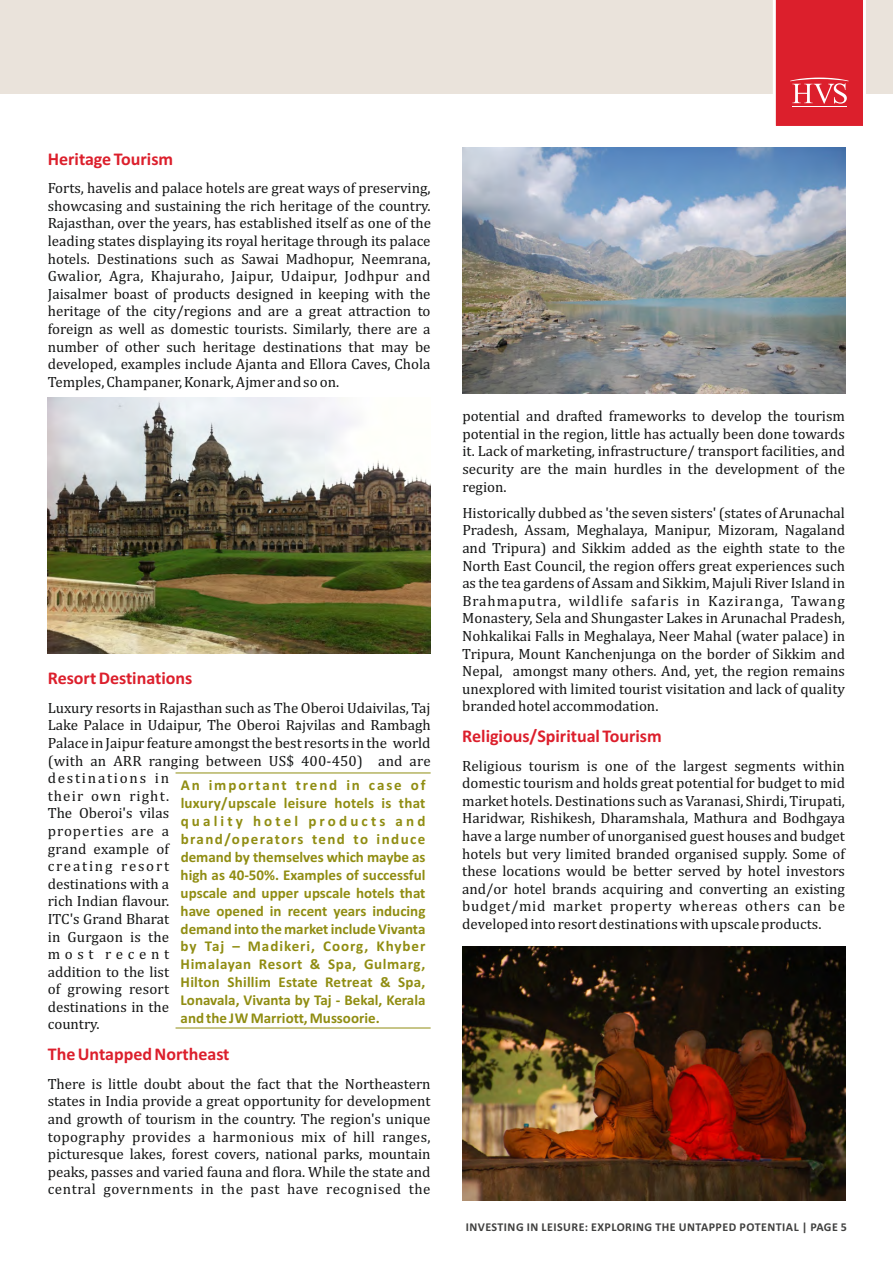
<style>
.page{position:relative;width:893px;height:1263px;background:#fff}
.page>*{position:absolute;margin:0;border:0;box-sizing:border-box;transform-origin:0 0}
.t1{font:700 18px "Calibri";color:#dc1f2c}
.t2{font:15px/17.5px "Cambria";color:#151616;text-align:justify}
.t3{font:700 15px/18px "Calibri";color:#908d12;text-align:justify}
.t4{font:700 12px "Calibri";letter-spacing:.04em;color:#40403f}
</style>
<div class="page">
<div style="left:0;top:0;width:893px;height:94px;background:#eae3db"></div>
<svg style="left:773px;top:0;width:93px;height:126px;background:#df3541"></svg>
<hr style="left:176px;top:772px;width:255px;height:1px;background:#908d12">
<hr style="left:176px;top:1027px;width:255px;height:1px;background:#908d12">
<img style="left:48px;top:398px;width:383px;height:255px">
<img style="left:462px;top:946px;width:383px;height:255px">
<img style="left:462px;top:148px;width:383px;height:245px">
<p class="t1" style="left:48px;top:151px;width:127px">Heritage Tourism</p>
<p class="t2" style="left:48px;top:180px;width:385px">Forts, havelis and palace hotels are great ways of preserving, showcasing and sustaining the rich heritage of the country.<br>Rajasthan, over the years, has established itself as one of the leading states displaying its royal heritage through its palace hotels. Destinations such as Sawai Madhopur, Neemrana, Gwalior, Agra, Khajuraho, Jaipur, Udaipur, Jodhpur and Jaisalmer boast of products designed in keeping with the heritage of the city/regions and are a great attraction to foreign as well as domestic tourists. Similarly, there are a number of other such heritage destinations that may be developed, examples include Ajanta and Ellora Caves, Chola Temples, Champaner, Konark, Ajmer and so on.</p>
<p class="t1" style="left:48px;top:671px;width:146px">Resort Destinations</p>
<p class="t2" style="left:48px;top:700px;width:384px;text-align:left">Luxury resorts in Rajasthan such as The Oberoi Udaivilas, Taj<br>Lake Palace in Udaipur, The Oberoi Rajvilas and Rambagh<br>Palace in Jaipur feature amongst the best resorts in the world (with an ARR ranging between US$ 400-450) and are destinations in<br>their own right.<br>The Oberoi's vilas<br>properties are a<br>grand example of<br>creating resort<br>destinations with a<br>rich Indian flavour.<br>ITC's Grand Bharat<br>in Gurgaon is the<br>most recent<br>addition to the list<br>of growing resort<br>destinations in the<br>country.</p>
<p class="t1" style="left:48px;top:1047px;width:183px">The Untapped Northeast</p>
<p class="t2" style="left:48px;top:1076px;width:384px">There is little doubt about the fact that the Northeastern states in India provide a great opportunity for development and growth of tourism in the country. The region's unique topography provides a harmonious mix of hill ranges, picturesque lakes, forest covers, national parks, mountain peaks, passes and varied fauna and flora. While the state and central governments in the past have recognised the</p>
<p class="t3" style="left:181px;top:777px;width:246px">An important trend in case of luxury/upscale leisure hotels is that quality hotel products and brand/operators tend to induce demand by themselves which maybe as high as 40-50%. Examples of successful upscale and upper upscale hotels that have opened in recent years inducing demand into the market include Vivanta by Taj – Madikeri, Coorg, Khyber Himalayan Resort &amp; Spa, Gulmarg, Hilton Shillim Estate Retreat &amp; Spa, Lonavala, Vivanta by Taj - Bekal, Kerala and the JW Marriott, Mussoorie.</p>
<p class="t2" style="left:462px;top:408px;width:384px">potential and drafted frameworks to develop the tourism potential in the region, little has actually been done towards it. Lack of marketing, infrastructure/ transport facilities, and security are the main hurdles in the development of the region.</p>
<p class="t2" style="left:462px;top:505px;width:384px">Historically dubbed as 'the seven sisters' (states of Arunachal Pradesh, Assam, Meghalaya, Manipur, Mizoram, Nagaland and Tripura) and Sikkim added as the eighth state to the North East Council, the region offers great experiences such as the tea gardens of Assam and Sikkim, Majuli River Island in Brahmaputra, wildlife safaris in Kaziranga, Tawang Monastery, Sela and Shungaster Lakes in Arunachal Pradesh, Nohkalikai Falls in Meghalaya, Neer Mahal (water palace) in Tripura, Mount Kanchenjunga on the border of Sikkim and Nepal, amongst many others. And, yet, the region remains unexplored with limited tourist visitation and lack of quality branded hotel accommodation.</p>
<p class="t1" style="left:462px;top:728px;width:201px">Religious/Spiritual Tourism</p>
<p class="t2" style="left:462px;top:758px;width:384px">Religious tourism is one of the largest segments within domestic tourism and holds great potential for budget to mid market hotels. Destinations such as Varanasi, Shirdi, Tirupati, Haridwar, Rishikesh, Dharamshala, Mathura and Bodhgaya have a large number of unorganised guest houses and budget hotels but very limited branded organised supply. Some of these locations would be better served by hotel investors and/or hotel brands acquiring and converting an existing budget/mid market property whereas others can be developed into resort destinations with upscale products.</p>
<p class="t4" style="left:466px;top:1222px;width:383px">INVESTING IN LEISURE: EXPLORING THE UNTAPPED POTENTIAL | PAGE 5</p>
</div>
